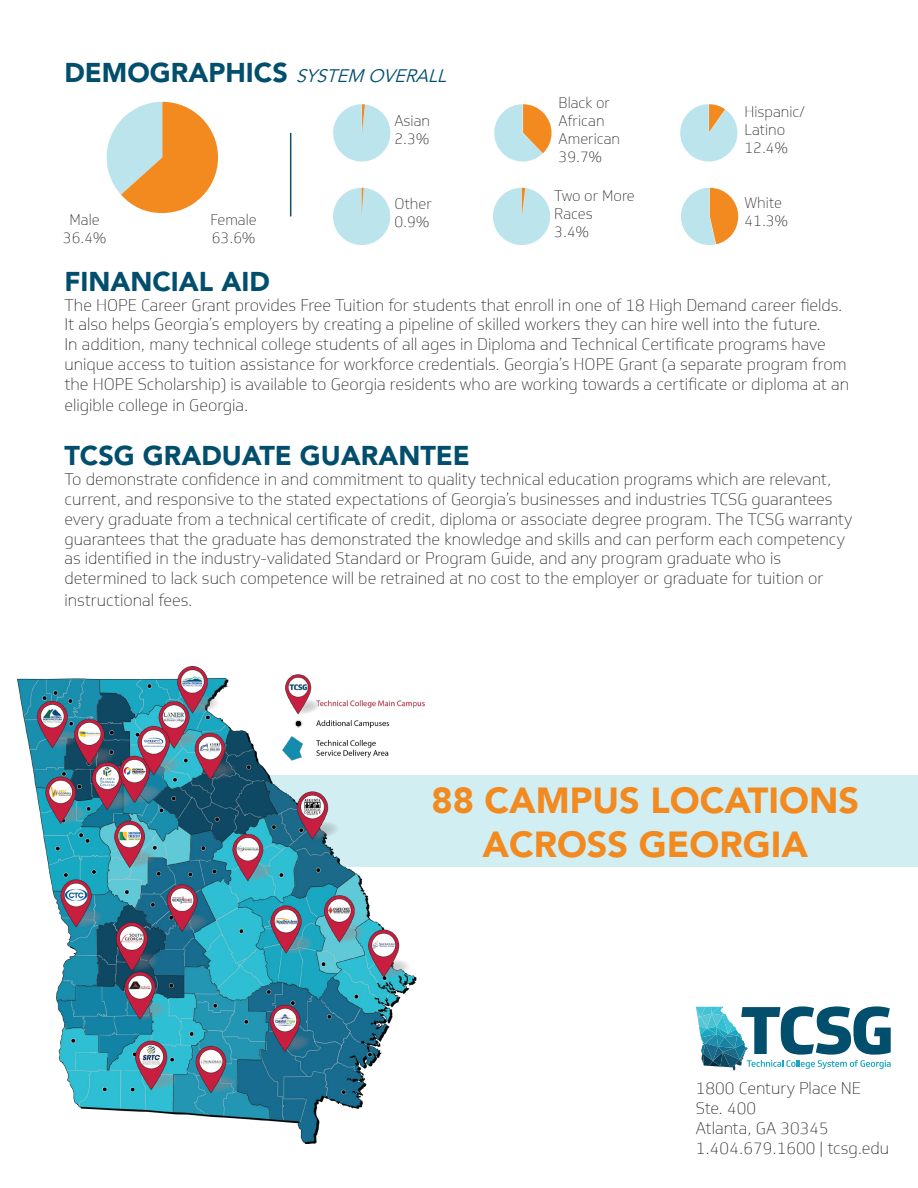
<style>
.page{position:relative;width:918px;height:1188px;background:#fff}
.page>*{position:absolute;margin:0;border:0;box-sizing:border-box;transform-origin:0 0}
.t1{font:900 36px "Avenir LT Std";color:#f28a20}
.t2{font:900 27px "Avenir LT Std";color:#014e6d}
.t3{font:italic 18px "Avenir LT Std";color:#014e6d}
.t4{font:100 16.5px/19.8px "Soleto";color:#231f20}
.t5{font:100 15px/18px "Soleto";color:#231f20}
.s1{font-weight:900;font-style:normal;font-size:27px}
</style>
<div class="page">
<div style="left:124px;top:776px;width:794px;height:91px;background:#d1eff3"></div>
<img style="left:18px;top:667px;width:406px;height:476px">
<svg style="left:106px;top:102px;width:112px;height:111px"></svg>
<svg style="left:681px;top:188px;width:57px;height:57px"></svg>
<svg style="left:493px;top:188px;width:58px;height:57px"></svg>
<svg style="left:680px;top:104px;width:58px;height:58px"></svg>
<svg style="left:494px;top:104px;width:58px;height:58px"></svg>
<svg style="left:333px;top:104px;width:58px;height:58px"></svg>
<hr style="left:290px;top:133px;width:1px;height:83px;background:#0c4f6e">
<svg style="left:696px;top:1006px;width:195px;height:64px"></svg>
<svg style="left:333px;top:188px;width:58px;height:57px"></svg>
<p class="t3" style="left:64px;top:65px;width:389px"><span class="s1">D E M O G R A P H I C S</span> SYSTEM OVERALL</p>
<p class="t5" style="left:70px;top:210px;width:32px">Male</p>
<p class="t5" style="left:63px;top:228px;width:45px">36.4%</p>
<p class="t5" style="left:210px;top:210px;width:48px">Female</p>
<p class="t5" style="left:212px;top:228px;width:45px">63.6%</p>
<p class="t5" style="left:394px;top:112px;width:37px">Asian</p>
<p class="t5" style="left:394px;top:130px;width:36px">2.3%</p>
<p class="t5" style="left:394px;top:195px;width:39px">Other</p>
<p class="t5" style="left:394px;top:213px;width:36px">0.9%</p>
<p class="t5" style="left:559px;top:94px;width:63px">Black or<br>African<br>American<br>39.7%</p>
<p class="t5" style="left:554px;top:186px;width:82px">Two or More<br>Races</p>
<p class="t5" style="left:554px;top:222px;width:36px">3.4%</p>
<p class="t5" style="left:744px;top:103px;width:62px">Hispanic/</p>
<p class="t5" style="left:744px;top:121px;width:42px">Latino</p>
<p class="t5" style="left:744px;top:139px;width:45px">12.4%</p>
<p class="t5" style="left:744px;top:194px;width:39px">White</p>
<p class="t5" style="left:744px;top:212px;width:45px">41.3%</p>
<p class="t2" style="left:64px;top:265px;width:207px">FINANCIAL AID</p>
<p class="t4" style="left:64px;top:295px;width:786px">The HOPE Career Grant provides Free Tuition for students that enroll in one of 18 High Demand career fields.<br>It also helps Georgia’s employers by creating a pipeline of skilled workers they can hire well into the future.<br>In addition, many technical college students of all ages in Diploma and Technical Certificate programs have unique access to tuition assistance for workforce credentials. Georgia’s HOPE Grant (a separate program from the HOPE Scholarship) is available to Georgia residents who are working towards a certificate or diploma at an</p>
<p class="t4" style="left:64px;top:396px;width:186px">eligible college in Georgia.</p>
<p class="t2" style="left:64px;top:440px;width:407px">TCSG GRADUATE GUARANTEE</p>
<p class="t4" style="left:64px;top:470px;width:789px">To demonstrate confidence in and commitment to quality technical education programs which are relevant, current, and responsive to the stated expectations of Georgia’s businesses and industries TCSG guarantees every graduate from a technical certificate of credit, diploma or associate degree program. The TCSG warranty guarantees that the graduate has demonstrated the knowledge and skills and can perform each competency as identified in the industry-validated Standard or Program Guide, and any program graduate who is determined to lack such competence will be retrained at no cost to the employer or graduate for tuition or</p>
<p class="t4" style="left:64px;top:590px;width:130px">instructional fees.</p>
<p class="t1" style="left:431px;top:779px;width:429px">88 CAMPUS LOCATIONS</p>
<p class="t1" style="left:482px;top:822px;width:327px">ACROSS GEORGIA</p>
<p class="t4" style="left:696px;top:1079px;width:167px">1800 Century Place NE</p>
<p class="t4" style="left:696px;top:1098px;width:62px">Ste. 400</p>
<p class="t4" style="left:696px;top:1118px;width:134px">Atlanta, GA 30345</p>
<p class="t4" style="left:696px;top:1138px;width:195px">1.404.679.1600 | tcsg.edu</p>
</div>
